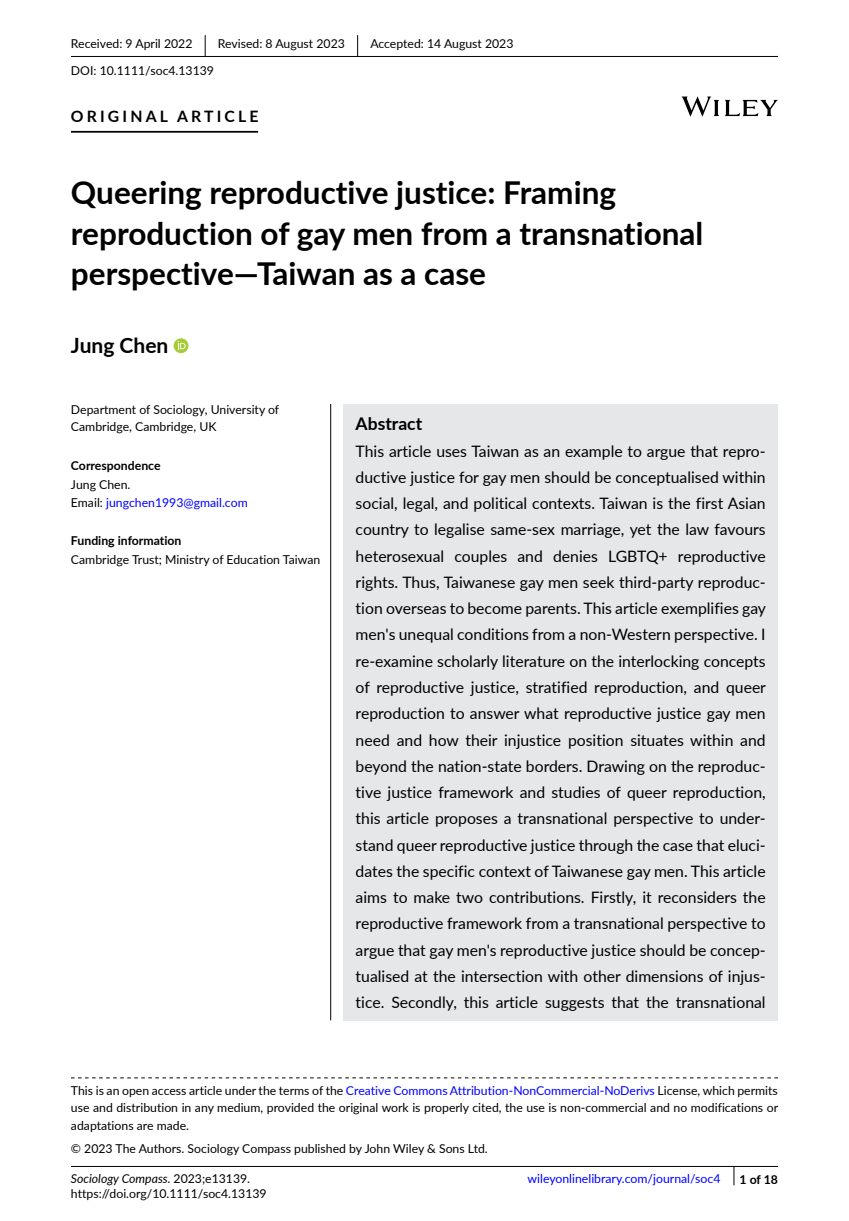
<style>
.page{position:relative;width:849px;height:1221px;background:#fff}
.page>*{position:absolute;margin:0;border:0;box-sizing:border-box;transform-origin:0 0}
.t1{font:700 31.5px/40.2px "Lato";color:#000}
.t2{font:700 21px "Lato";color:#000}
.t3{font:700 17.5px "Lato";color:#000}
.t4{font:15.75px/26.2px "Lato";color:#000;text-align:justify}
.t5{font:700 15.75px "Lato";letter-spacing:.2em;color:#000}
.t6{font:12.25px/17.5px "Lato";color:#000}
.t7{font:12.25px/17.5px "Lato";color:#00f}
.t8{font:700 12.25px "Lato";color:#000}
.s1{color:#000}
.s2{color:#00f}
.s3{font-style:italic}
</style>
<div class="page">
<div style="left:343px;top:404px;width:434px;height:616px;background:#e6e7e8"></div>
<hr style="left:71px;top:56px;width:706px;height:1px;background:#000">
<hr style="left:71px;top:131px;width:187px;height:2px;background:#000">
<svg style="left:173px;top:338px;width:15px;height:15px"></svg>
<svg style="left:177px;top:341px;width:8px;height:8px"></svg>
<svg style="left:205px;top:35px;width:1px;height:21px"></svg>
<svg style="left:357px;top:35px;width:1px;height:21px"></svg>
<hr style="left:71px;top:1165px;width:706px;height:1px;background:#000">
<svg style="left:71px;top:1077px;width:706px;height:1px"></svg>
<svg style="left:681px;top:96px;width:96px;height:21px"></svg>
<svg style="left:733px;top:1166px;width:1px;height:19px"></svg>
<hr style="left:330px;top:404px;width:1px;height:616px;background:#000">
<p class="t6" style="left:71px;top:35px;width:123px">Received: 9 April 2022</p>
<p class="t6" style="left:218px;top:35px;width:128px">Revised: 8 August 2023</p>
<p class="t6" style="left:370px;top:35px;width:145px">Accepted: 14 August 2023</p>
<p class="t6" style="left:71px;top:61px;width:144px">DOI: 10.1111/soc4.13139</p>
<p class="t5" style="left:71px;top:105px;width:189px">ORIGINAL ARTICLE</p>
<h1 class="t1" style="left:71px;top:171px;width:633px">Queering reproductive justice: Framing reproduction of gay men from a transnational perspective—Taiwan as a case</h1>
<h2 class="t2" style="left:71px;top:330px;width:99px">Jung Chen</h2>
<p class="t6" style="left:71px;top:400px;width:210px">Department of Sociology, University of<br>Cambridge, Cambridge, UK</p>
<p class="t8" style="left:71px;top:456px;width:91px">Correspondence</p>
<p class="t7" style="left:71px;top:475px;width:178px"><span class="s1">Jung Chen.<br>Email:</span> jungchen1993@gmail.com</p>
<p class="t8" style="left:71px;top:531px;width:112px">Funding information</p>
<p class="t6" style="left:71px;top:550px;width:251px">Cambridge Trust; Ministry of Education Taiwan</p>
<p class="t3" style="left:355px;top:411px;width:68px">Abstract</p>
<p class="t4" style="left:355px;top:437px;width:412px">This article uses Taiwan as an example to argue that repro&shy;ductive justice for gay men should be conceptualised within social, legal, and political contexts. Taiwan is the first Asian country to legalise same-sex marriage, yet the law favours heterosexual couples and denies LGBTQ+ reproductive rights. Thus, Taiwanese gay men seek third-party reproduc&shy;tion overseas to become parents. This article exemplifies gay men's unequal conditions from a non-Western perspective. I re-examine scholarly literature on the interlocking concepts of reproductive justice, stratified reproduction, and queer reproduction to answer what reproductive justice gay men need and how their injustice position situates within and beyond the nation-state borders. Drawing on the reproduc&shy;tive justice framework and studies of queer reproduction, this article proposes a transnational perspective to under&shy;stand queer reproductive justice through the case that eluci&shy;dates the specific context of Taiwanese gay men. This article aims to make two contributions. Firstly, it reconsiders the reproductive framework from a transnational perspective to argue that gay men's reproductive justice should be concep&shy;tualised at the intersection with other dimensions of injus&shy;tice. Secondly, this article suggests that the transnational</p>
<p class="t6" style="left:71px;top:1081px;width:708px;text-align:justify">This is an open access article under the terms of the <span class="s2">Creative Commons Attribution-NonCommercial-NoDerivs</span> License, which permits use and distribution in any medium, provided the original work is properly cited, the use is non-commercial and no modifications or adaptations are made.</p>
<p class="t6" style="left:71px;top:1138px;width:418px">© 2023 The Authors. Sociology Compass published by John Wiley &amp; Sons Ltd.</p>
<p class="t6" style="left:71px;top:1170px;width:197px;line-height:14.7px"><span class="s3">Sociology Compass.</span> 2023;e13139. https://doi.org/10.1111/soc4.13139</p>
<p class="t7" style="left:527px;top:1169px;width:194px">wileyonlinelibrary.com/journal/soc4</p>
<p class="t8" style="left:739px;top:1169px;width:40px">1 of 18</p>
</div>
